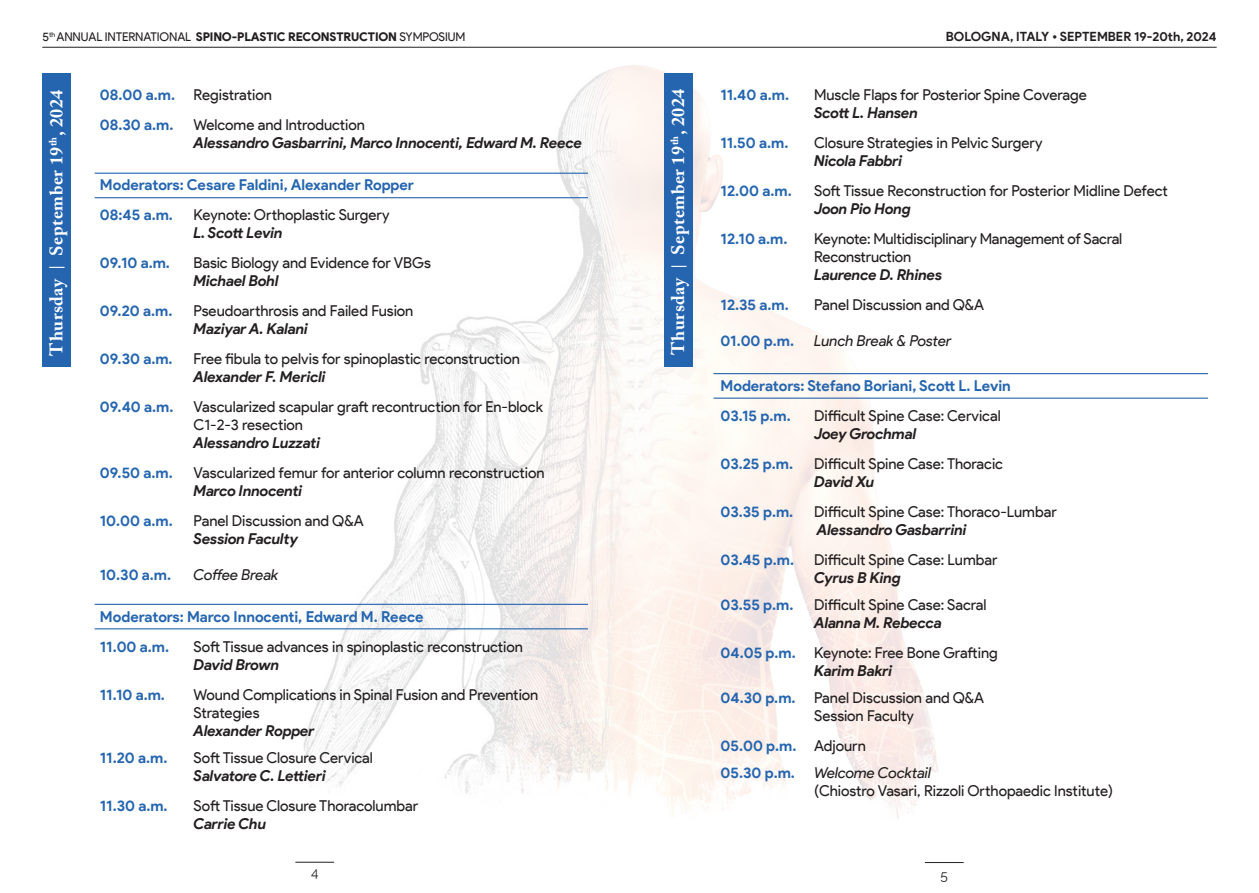
<style>
.page{position:relative;width:1259px;height:893px;background:#fff}
.page>*{position:absolute;margin:0;border:0;box-sizing:border-box;transform-origin:0 0}
.t1{font:700 18px "Adobe Caslon Pro";letter-spacing:.03em;color:#fff}
.t2{font:15px/18px "Product Sans";letter-spacing:-.005em;color:#231f20}
.t3{font:700 15px/30px "Product Sans";color:#2565af}
.t4{font:italic 700 15px "Product Sans";letter-spacing:-.01em;color:#231f20}
.t5{font:italic 15px "Product Sans";color:#231f20}
.t6{font:13.5px "Raleway";color:#231f20}
.t7{font:700 12.75px "Product Sans";color:#231f20}
.t8{font:12px "Product Sans";letter-spacing:-.01em;color:#231f20}
.s1{font-weight:900}
.s2{font-size:15px}
.s3{font-weight:400;color:#231f20}
.s4{font-weight:700;font-style:italic}
.s5{font-weight:700;color:#2565af}
</style>
<div class="page">
<img style="left:285px;top:46px;width:688px;height:817px">
<hr style="left:42px;top:47px;width:1174px;height:1px;background:#231f20">
<hr style="left:295px;top:862px;width:39px;height:1px;background:#231f20">
<hr style="left:925px;top:862px;width:38px;height:1px;background:#231f20">
<div style="left:43px;top:74px;width:28px;height:293px;background:#2565af"></div>
<hr style="left:95px;top:628px;width:493px;height:1px;background:#2565af">
<hr style="left:95px;top:604px;width:493px;height:1px;background:#2565af">
<hr style="left:95px;top:197px;width:493px;height:1px;background:#2565af">
<hr style="left:95px;top:173px;width:493px;height:1px;background:#2565af">
<hr style="left:713px;top:398px;width:495px;height:1px;background:#2565af">
<hr style="left:713px;top:373px;width:495px;height:1px;background:#2565af">
<div style="left:664px;top:74px;width:29px;height:293px;background:#2565af"></div>
<p class="t8" style="left:43px;top:30px;width:424px">5<sup>th</sup> ANNUAL INTERNATIONAL <span class="s1">SPINO-PLASTIC RECONSTRUCTION</span> SYMPOSIUM</p>
<p class="t7" style="left:946px;top:29px;width:272px">BOLOGNA, ITALY • SEPTEMBER 19-20th, 2024</p>
<p class="t1" style="left:46px;top:356px;width:268px;rotate:-90deg">Thursday <span class="s2">|</span> September 19<sup>th</sup>, 2024</p>
<p class="t3" style="left:720px;top:79px;width:70px">11.40 a.m.</p>
<p class="t2" style="left:814px;top:85px;width:274px">Muscle Flaps for Posterior Spine Coverage</p>
<p class="t3" style="left:100px;top:80px;width:173px">08.00 a.m. <span class="s3">Registration<br></span>08.30 a.m.</p>
<p class="t1" style="left:667px;top:355px;width:268px;rotate:-90deg">Thursday <span class="s2">|</span> September 19<sup>th</sup>, 2024</p>
<p class="t4" style="left:814px;top:103px;width:105px">Scott L. Hansen</p>
<p class="t2" style="left:193px;top:115px;width:173px">Welcome and Introduction</p>
<p class="t4" style="left:193px;top:133px;width:390px">Alessandro Gasbarrini, Marco Innocenti, Edward M. Reece</p>
<p class="t3" style="left:100px;top:170px;width:315px">Moderators: Cesare Faldini, Alexander Ropper<br>08:45 a.m.</p>
<p class="t3" style="left:720px;top:127px;width:69px">11.50 a.m.</p>
<p class="t2" style="left:814px;top:133px;width:230px">Closure Strategies in Pelvic Surgery</p>
<p class="t4" style="left:814px;top:151px;width:90px">Nicola Fabbri</p>
<p class="t3" style="left:720px;top:175px;width:73px">12.00 a.m.</p>
<p class="t2" style="left:814px;top:181px;width:355px">Soft Tissue Reconstruction for Posterior Midline Defect</p>
<p class="t4" style="left:814px;top:199px;width:98px">Joon Pio Hong</p>
<p class="t3" style="left:720px;top:223px;width:69px">12.10 a.m.</p>
<p class="t2" style="left:814px;top:229px;width:310px">Keynote: Multidisciplinary Management of Sacral<br>Reconstruction</p>
<p class="t4" style="left:814px;top:265px;width:130px">Laurence D. Rhines</p>
<p class="t3" style="left:720px;top:289px;width:70px">12.35 a.m.</p>
<p class="t2" style="left:814px;top:295px;width:172px">Panel Discussion and Q&amp;A</p>
<p class="t3" style="left:720px;top:325px;width:75px">01.00 p.m.</p>
<p class="t5" style="left:814px;top:331px;width:139px">Lunch Break &amp; Poster</p>
<p class="t3" style="left:720px;top:370px;width:292px">Moderators: Stefano Boriani, Scott L. Levin<br>03.15 p.m.</p>
<p class="t2" style="left:193px;top:205px;width:198px">Keynote: Orthoplastic Surgery</p>
<p class="t4" style="left:193px;top:223px;width:91px">L. Scott Levin</p>
<p class="t3" style="left:100px;top:248px;width:72px">09.10 a.m.</p>
<p class="t2" style="left:193px;top:253px;width:239px">Basic Biology and Evidence for VBGs</p>
<p class="t4" style="left:193px;top:271px;width:87px">Michael Bohl</p>
<p class="t3" style="left:100px;top:296px;width:74px">09.20 a.m.</p>
<p class="t2" style="left:193px;top:301px;width:221px">Pseudoarthrosis and Failed Fusion</p>
<p class="t4" style="left:193px;top:319px;width:116px">Maziyar A. Kalani</p>
<p class="t3" style="left:100px;top:344px;width:74px">09.30 a.m.</p>
<p class="t2" style="left:193px;top:349px;width:328px">Free fibula to pelvis for spinoplastic reconstruction</p>
<p class="t4" style="left:193px;top:367px;width:134px">Alexander F. Mericli</p>
<p class="t3" style="left:100px;top:392px;width:75px">09.40 a.m.</p>
<p class="t2" style="left:193px;top:397px;width:351px">Vascularized scapular graft recontruction for En-block<br>C1-2-3 resection</p>
<p class="t4" style="left:193px;top:433px;width:128px">Alessandro Luzzati</p>
<p class="t3" style="left:100px;top:458px;width:74px">09.50 a.m.</p>
<p class="t2" style="left:193px;top:463px;width:352px">Vascularized femur for anterior column reconstruction</p>
<p class="t4" style="left:193px;top:481px;width:110px">Marco Innocenti</p>
<p class="t3" style="left:100px;top:506px;width:74px">10.00 a.m.</p>
<p class="t2" style="left:193px;top:511px;width:172px">Panel Discussion and Q&amp;A</p>
<p class="t4" style="left:193px;top:529px;width:106px">Session Faculty</p>
<p class="t3" style="left:100px;top:560px;width:73px">10.30 a.m.</p>
<p class="t5" style="left:193px;top:565px;width:86px">Coffee Break</p>
<p class="t3" style="left:100px;top:602px;width:325px">Moderators: Marco Innocenti, Edward M. Reece<br>11.00 a.m.</p>
<p class="t2" style="left:814px;top:406px;width:188px">Difficult Spine Case: Cervical</p>
<p class="t4" style="left:814px;top:424px;width:104px">Joey Grochmal</p>
<p class="t3" style="left:720px;top:448px;width:74px">03.25 p.m.</p>
<p class="t2" style="left:814px;top:454px;width:190px">Difficult Spine Case: Thoracic</p>
<p class="t4" style="left:814px;top:472px;width:62px">David Xu</p>
<p class="t3" style="left:720px;top:496px;width:74px">03.35 p.m.</p>
<p class="t2" style="left:814px;top:502px;width:244px">Difficult Spine Case: Thoraco-Lumbar</p>
<p class="t4" style="left:817px;top:520px;width:151px">Alessandro Gasbarrini</p>
<p class="t3" style="left:720px;top:544px;width:75px">03.45 p.m.</p>
<p class="t2" style="left:814px;top:550px;width:185px">Difficult Spine Case: Lumbar</p>
<p class="t4" style="left:814px;top:568px;width:88px">Cyrus B King</p>
<p class="t3" style="left:720px;top:589px;width:74px">03.55 p.m.</p>
<p class="t2" style="left:814px;top:595px;width:174px">Difficult Spine Case: Sacral</p>
<p class="t2" style="left:720px;top:607px;width:279px;line-height:30px;text-indent:94px"><span class="s4">Alanna M. Rebecca<br></span><span class="s5">04.05 p.m.</span> Keynote: Free Bone Grafting</p>
<p class="t2" style="left:720px;top:657px;width:265px;line-height:27px;text-align:center"><span class="s4">Karim Bakri<br></span><span class="s5">04.30 p.m.</span> Panel Discussion and Q&amp;A</p>
<p class="t2" style="left:720px;top:700px;width:195px;line-height:30px;text-indent:94px">Session Faculty<br><span class="s5">05.00 p.m.</span> Adjourn</p>
<p class="t3" style="left:720px;top:757px;width:76px">05.30 p.m.</p>
<p class="t5" style="left:814px;top:763px;width:119px">Welcome Cocktail</p>
<p class="t2" style="left:814px;top:781px;width:300px">(Chiostro Vasari, Rizzoli Orthopaedic Institute)</p>
<p class="t2" style="left:193px;top:637px;width:331px">Soft Tissue advances in spinoplastic reconstruction</p>
<p class="t4" style="left:193px;top:655px;width:87px">David Brown</p>
<p class="t3" style="left:100px;top:680px;width:67px">11.10 a.m.</p>
<p class="t2" style="left:193px;top:685px;width:346px">Wound Complications in Spinal Fusion and Prevention<br>Strategies</p>
<p class="t4" style="left:193px;top:721px;width:123px">Alexander Ropper</p>
<p class="t3" style="left:100px;top:743px;width:69px">11.20 a.m.</p>
<p class="t2" style="left:193px;top:748px;width:181px">Soft Tissue Closure Cervical</p>
<p class="t4" style="left:193px;top:766px;width:134px">Salvatore C. Lettieri</p>
<p class="t3" style="left:100px;top:791px;width:69px">11.30 a.m.</p>
<p class="t2" style="left:193px;top:796px;width:226px">Soft Tissue Closure Thoracolumbar</p>
<p class="t4" style="left:193px;top:814px;width:74px">Carrie Chu</p>
<p class="t6" style="left:311px;top:865px;width:9px">4</p>
<p class="t6" style="left:940px;top:868px;width:9px">5</p>
</div>
